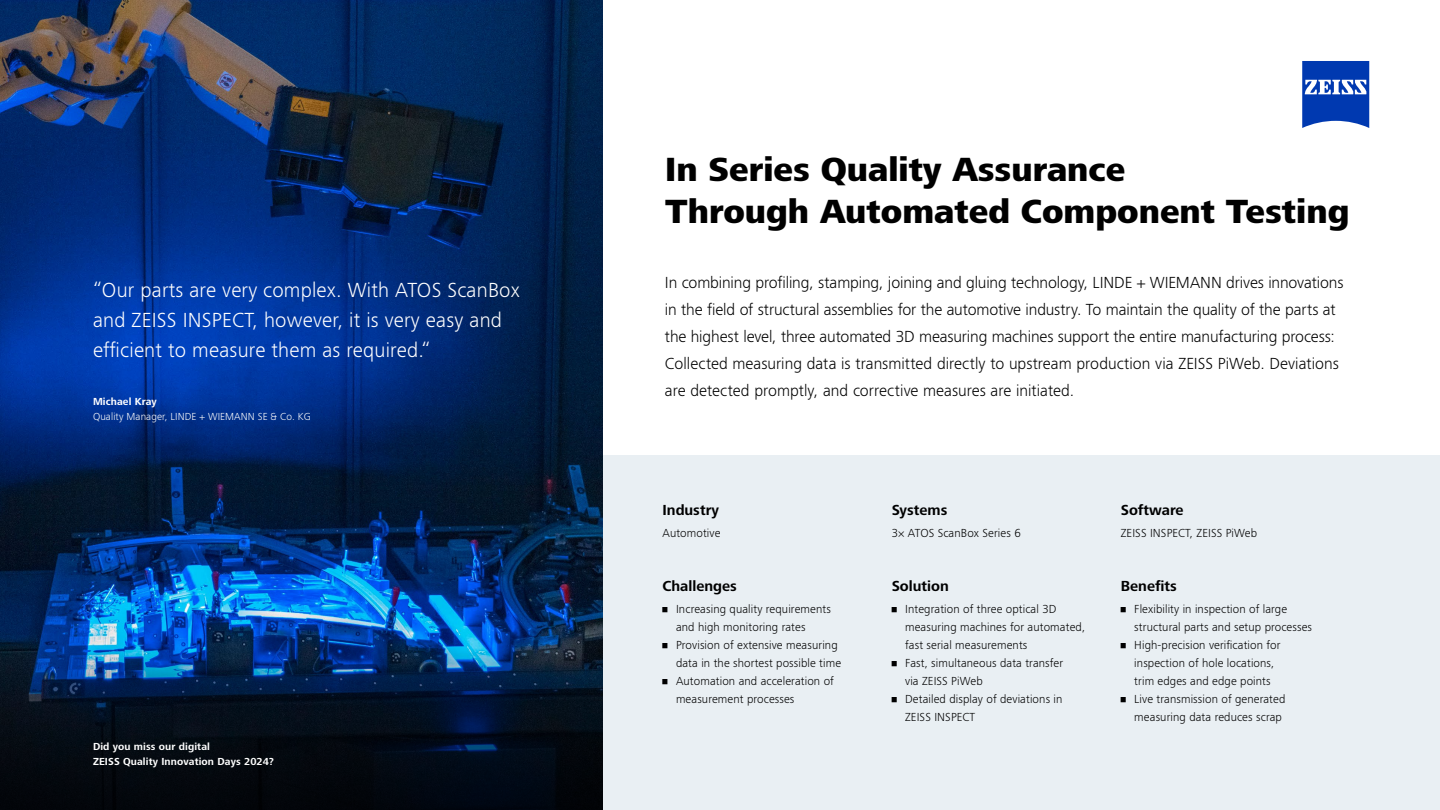
<style>
.page{position:relative;width:1440px;height:810px;background:#fff}
.page>*{position:absolute;margin:0;border:0;box-sizing:border-box;transform-origin:0 0}
.t1{font:800 34.5px/41.4px "ZEISS Frutiger Next W1 G";color:#000}
.t2{font:300 21px/30px "ZEISS Frutiger Next W1 G";letter-spacing:.01em;color:#fff}
.t3{font:300 16.5px/27px "ZEISS Frutiger Next W1 G";letter-spacing:-.005em;color:#000}
.t4{font:700 15px "ZEISS Frutiger Next W1 G";color:#000}
.t5{font:300 12px/18px "ZEISS Frutiger Next W1 G";letter-spacing:.01em;color:#000}
.t6{font:700 10.5px/15px "ZEISS Frutiger Next W1 G";letter-spacing:.01em;color:#fff}
.t7{font:300 10.5px "ZEISS Frutiger Next W1 G";letter-spacing:.01em;color:#fff}
</style>
<div class="page">
<div style="left:470px;top:455px;width:970px;height:355px;background:#e9eff3"></div>
<img style="left:0;top:0;width:603px;height:646px">
<svg style="left:0;top:646px;width:603px;height:164px;background:#04162d"></svg>
<svg style="left:1302px;top:61px;width:67px;height:67px"></svg>
<h2 class="t2" style="left:93px;top:274px;width:428px">“Our parts are very complex. With ATOS ScanBox and ZEISS INSPECT, however, it is very easy and efficient to measure them as required.“</h2>
<p class="t6" style="left:93px;top:393px;width:65px">Michael Kray</p>
<p class="t7" style="left:93px;top:409px;width:219px">Quality Manager, LINDE + WIEMANN SE &amp; Co. KG</p>
<p class="t6" style="left:93px;top:739px;width:182px">Did you miss our digital<br>ZEISS Quality Innovation Days 2024?</p>
<h1 class="t1" style="left:665px;top:148px;width:686px">In Series Quality Assurance<br>Through Automated Component Testing</h1>
<p class="t3" style="left:665px;top:268px;width:680px">In combining profiling, stamping, joining and gluing technology, LINDE + WIEMANN drives innovations in the field of structural assemblies for the automotive industry. To maintain the quality of the parts at the highest level, three automated 3D measuring machines support the entire manufacturing process:<br>Collected measuring data is transmitted directly to upstream production via ZEISS PiWeb. Deviations are detected promptly, and corrective measures are initiated.</p>
<p class="t4" style="left:662px;top:500px;width:58px">Industry</p>
<p class="t5" style="left:662px;top:523px;width:60px">Automotive</p>
<p class="t4" style="left:662px;top:575px;width:76px">Challenges</p>
<p class="t5" style="left:676px;top:599px;width:156px;text-indent:-14px">• Increasing quality requirements and high monitoring rates</p>
<p class="t5" style="left:662px;top:635px;width:180px;text-align:right">• Provision of extensive measuring data in the shortest possible time</p>
<p class="t5" style="left:676px;top:671px;width:159px;text-indent:-14px">• Automation and acceleration of measurement processes</p>
<p class="t4" style="left:892px;top:500px;width:57px">Systems</p>
<p class="t5" style="left:892px;top:523px;width:131px">3× ATOS ScanBox Series 6</p>
<p class="t4" style="left:892px;top:575px;width:59px">Solution</p>
<p class="t5" style="left:905px;top:599px;width:182px;text-indent:-14px">• Integration of three optical 3D measuring machines for automated, fast serial measurements</p>
<p class="t5" style="left:905px;top:653px;width:160px;text-indent:-14px">• Fast, simultaneous data transfer via ZEISS PiWeb</p>
<p class="t5" style="left:905px;top:689px;width:159px;text-indent:-14px">• Detailed display of deviations in<br>ZEISS INSPECT</p>
<p class="t4" style="left:1121px;top:500px;width:64px">Software</p>
<p class="t5" style="left:1121px;top:523px;width:138px">ZEISS INSPECT, ZEISS PiWeb</p>
<p class="t4" style="left:1121px;top:575px;width:57px">Benefits</p>
<p class="t5" style="left:1134px;top:599px;width:179px;text-indent:-14px">• Flexibility in inspection of large structural parts and setup processes</p>
<p class="t5" style="left:1134px;top:635px;width:148px;text-indent:-14px">• High-precision verification for inspection of hole locations, trim edges and edge points</p>
<p class="t5" style="left:1121px;top:689px;width:166px;text-align:right">• Live transmission of generated measuring data reduces scrap</p>
</div>
